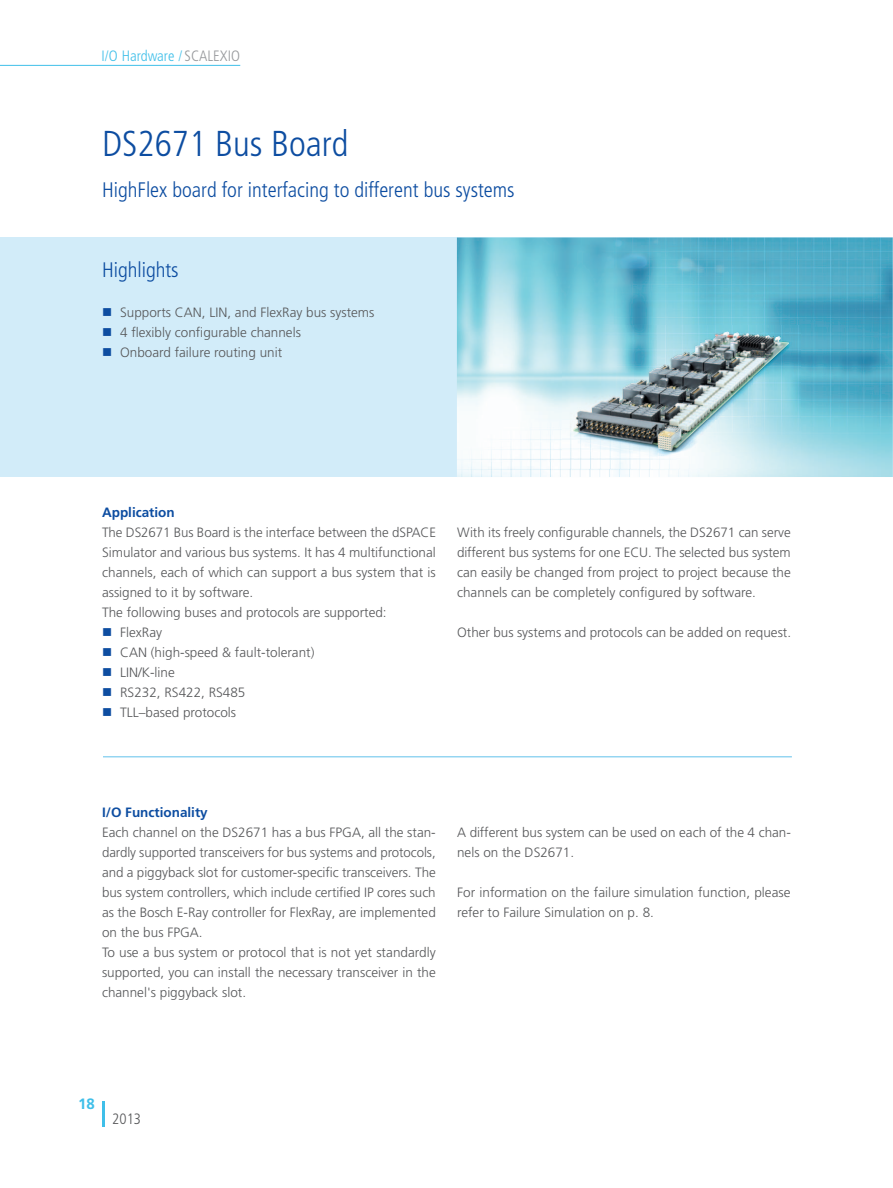
<style>
.page{position:relative;width:893px;height:1188px;background:#fff}
.page>*{position:absolute;margin:0;border:0;box-sizing:border-box;transform-origin:0 0}
.t1{font:300 condensed 36px "Frutiger LT Pro";color:#0d4da1}
.t2{font:300 condensed 21px "Frutiger LT Pro";color:#0d4da1}
.t3{font:300 condensed 15px "Frutiger LT Pro";color:#3fbfe9}
.t4{font:300 condensed 15px "Frutiger LT Pro";color:#57585a}
.t5{font:700 15px "Frutiger LT Pro";color:#3fbfe9}
.t6{font:300 13.5px/20px "Frutiger LT Pro";color:#57585a}
.t7{font:700 13.5px "Frutiger LT Pro";color:#0d4da1}
.s1{color:#96989b}
.s2{color:#0d4da1}
</style>
<div class="page">
<hr style="left:102px;top:1101px;width:2px;height:26px;background:#3fbfe9">
<hr style="left:0;top:65px;width:240px;height:1px;background:#3fbfe9">
<div style="left:0;top:238px;width:893px;height:239px;background:#d2ecf9"></div>
<img style="left:457px;top:238px;width:436px;height:239px">
<img style="left:562px;top:325px;width:239px;height:143px">
<img style="left:573px;top:332px;width:216px;height:118px">
<hr style="left:103px;top:756px;width:689px;height:2px;background:#95d5f1">
<p class="t3" style="left:102px;top:48px;width:140px">I/O Hardware / <span class="s1">SCALEXIO</span></p>
<h1 class="t1" style="left:102px;top:123px;width:248px">DS2671 Bus Board</h1>
<h2 class="t2" style="left:102px;top:178px;width:414px">HighFlex board for interfacing to different bus systems</h2>
<h2 class="t2" style="left:102px;top:258px;width:78px">Highlights</h2>
<p class="t6" style="left:102px;top:303px;width:274px"><span class="s2">■</span> Supports CAN, LIN, and FlexRay bus systems</p>
<p class="t6" style="left:102px;top:323px;width:200px"><span class="s2">■</span> 4 flexibly configurable channels</p>
<p class="t6" style="left:102px;top:343px;width:182px"><span class="s2">■</span> Onboard failure routing unit</p>
<p class="t7" style="left:102px;top:504px;width:74px">Application</p>
<p class="t6" style="left:102px;top:522px;width:335px">The DS2671 Bus Board is the interface between the dSPACE Simulator and various bus systems. It has 4 multifunctional channels, each of which can support a bus system that is assigned to it by software.<br>The following buses and protocols are supported:</p>
<p class="t6" style="left:102px;top:622px;width:62px"><span class="s2">■</span> FlexRay</p>
<p class="t6" style="left:102px;top:642px;width:214px"><span class="s2">■</span> CAN (high-speed &amp; fault-tolerant)</p>
<p class="t6" style="left:102px;top:662px;width:74px"><span class="s2">■</span> LIN/K-line</p>
<p class="t6" style="left:102px;top:682px;width:145px"><span class="s2">■</span> RS232, RS422, RS485</p>
<p class="t6" style="left:102px;top:702px;width:136px"><span class="s2">■</span> TLL–based protocols</p>
<p class="t6" style="left:457px;top:522px;width:335px;text-align:justify">With its freely configurable channels, the DS2671 can serve different bus systems for one ECU. The selected bus system can easily be changed from project to project because the channels can be completely configured by software.</p>
<p class="t6" style="left:457px;top:622px;width:336px">Other bus systems and protocols can be added on request.</p>
<p class="t7" style="left:102px;top:804px;width:107px">I/O Functionality</p>
<p class="t6" style="left:102px;top:822px;width:335px">Each channel on the DS2671 has a bus FPGA, all the stan&shy;dardly supported transceivers for bus systems and protocols, and a piggyback slot for customer-specific transceivers. The bus system controllers, which include certified IP cores such as the Bosch E-Ray controller for FlexRay, are implemented on the bus FPGA.<br>To use a bus system or protocol that is not yet standardly supported, you can install the necessary transceiver in the channel's piggyback slot.</p>
<p class="t6" style="left:457px;top:822px;width:335px">A different bus system can be used on each of the 4 chan&shy;nels on the DS2671.</p>
<p class="t6" style="left:457px;top:882px;width:335px">For information on the failure simulation function, please refer to Failure Simulation on p. 8.</p>
<p class="t5" style="left:78px;top:1095px;width:18px">18</p>
<p class="t4" style="left:112px;top:1110px;width:30px">2013</p>
</div>
